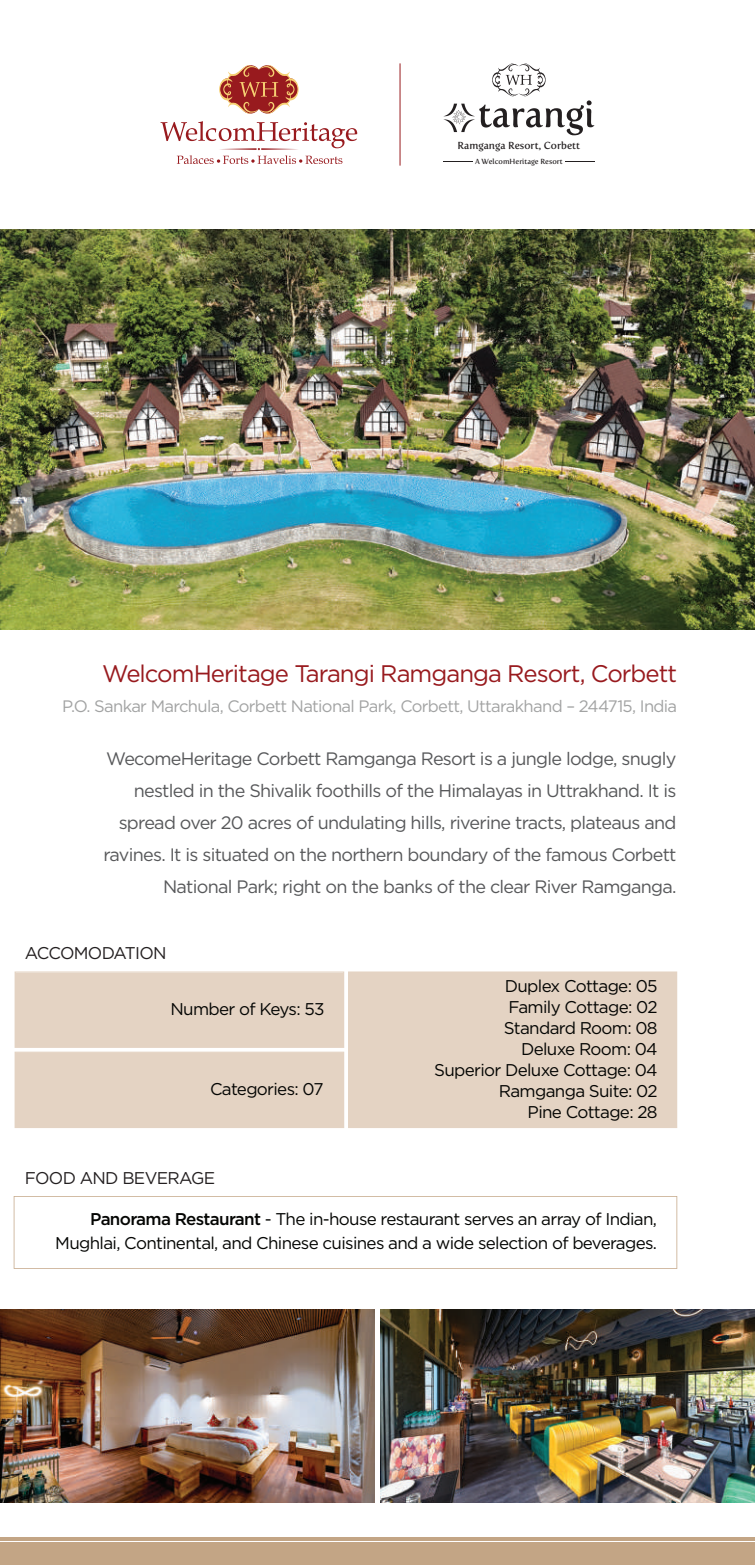
<style>
.page{position:relative;width:755px;height:1565px;background:#fff}
.page>*{position:absolute;margin:0;border:0;box-sizing:border-box;transform-origin:0 0}
.t1{font:24px "Gotham";letter-spacing:-.04em;color:#981a1e}
.t2{font:18px/32px "Gotham";letter-spacing:-.04em;color:#57585a;text-align:right}
.t3{font:17px/21px "Gotham";letter-spacing:-.04em;color:#040503;text-align:right}
.t4{font:17px "Gotham";letter-spacing:-.04em;color:#231f20}
.t5{font:16.6px "Gotham";letter-spacing:-.04em;color:#a2a3a3}
.t6{font:10.2px "Fertigo Pro";color:#231f20}
.t7{font:7.4px "Fertigo Pro";color:#231f20}
.s1{font-weight:500}
</style>
<div class="page">
<img style="left:0;top:229px;width:754px;height:401px">
<img style="left:0;top:1309px;width:374px;height:194px">
<img style="left:380px;top:1309px;width:374px;height:194px">
<hr style="left:0;top:1537px;width:754px;height:4px;background:#c3a585">
<div style="left:0;top:1542px;width:754px;height:23px;background:#c3a585"></div>
<svg style="left:14px;top:1196px;width:662px;height:73px"></svg>
<div style="left:15px;top:971px;width:329px;height:157px;background:#e4d3c3"></div>
<div style="left:348px;top:971px;width:328px;height:157px;background:#e4d3c3"></div>
<svg style="left:160px;top:121px;width:197px;height:43px"></svg>
<svg style="left:219px;top:65px;width:79px;height:49px"></svg>
<hr style="left:399px;top:63px;width:1px;height:103px;background:#991c1f">
<svg style="left:443px;top:63px;width:151px;height:72px"></svg>
<hr style="left:564px;top:162px;width:30px;height:1px;background:#231f20">
<p class="t6" style="left:457px;top:139px;width:124px">Ramganga Resort, Corbett</p>
<p class="t7" style="left:474px;top:157px;width:89px">A WelcomHeritage Resort</p>
<h1 class="t1" style="left:102px;top:658px;width:576px">WelcomHeritage Tarangi Ramganga Resort, Corbett</h1>
<p class="t5" style="left:62px;top:695px;width:616px">P.O. Sankar Marchula, Corbett National Park, Corbett, Uttarakhand – 244715, India</p>
<p class="t2" style="left:103px;top:742px;width:574px">WecomeHeritage Corbett Ramganga Resort is a jungle lodge, snugly nestled in the Shivalik foothills of the Himalayas in Uttrakhand. It is spread over 20 acres of undulating hills, riverine tracts, plateaus and ravines. It is situated on the northern boundary of the famous Corbett National Park; right on the banks of the clear River Ramganga.</p>
<p class="t4" style="left:25px;top:942px;width:143px">ACCOMODATION</p>
<p class="t3" style="left:170px;top:998px;width:155px">Number of Keys: 53</p>
<p class="t3" style="left:210px;top:1078px;width:115px">Categories: 07</p>
<p class="t4" style="left:25px;top:1167px;width:192px">FOOD AND BEVERAGE</p>
<p class="t3" style="left:434px;top:975px;width:225px">Duplex Cottage: 05<br>Family Cottage: 02<br>Standard Room: 08<br>Deluxe Room: 04<br>Superior Deluxe Cottage: 04<br>Ramganga Suite: 02<br>Pine Cottage: 28</p>
<p class="t3" style="left:55px;top:1206px;width:602px;line-height:24px"><span class="s1">Panorama Restaurant</span> - The in-house restaurant serves an array of Indian,<br>Mughlai, Continental, and Chinese cuisines and a wide selection of beverages.</p>
</div>
